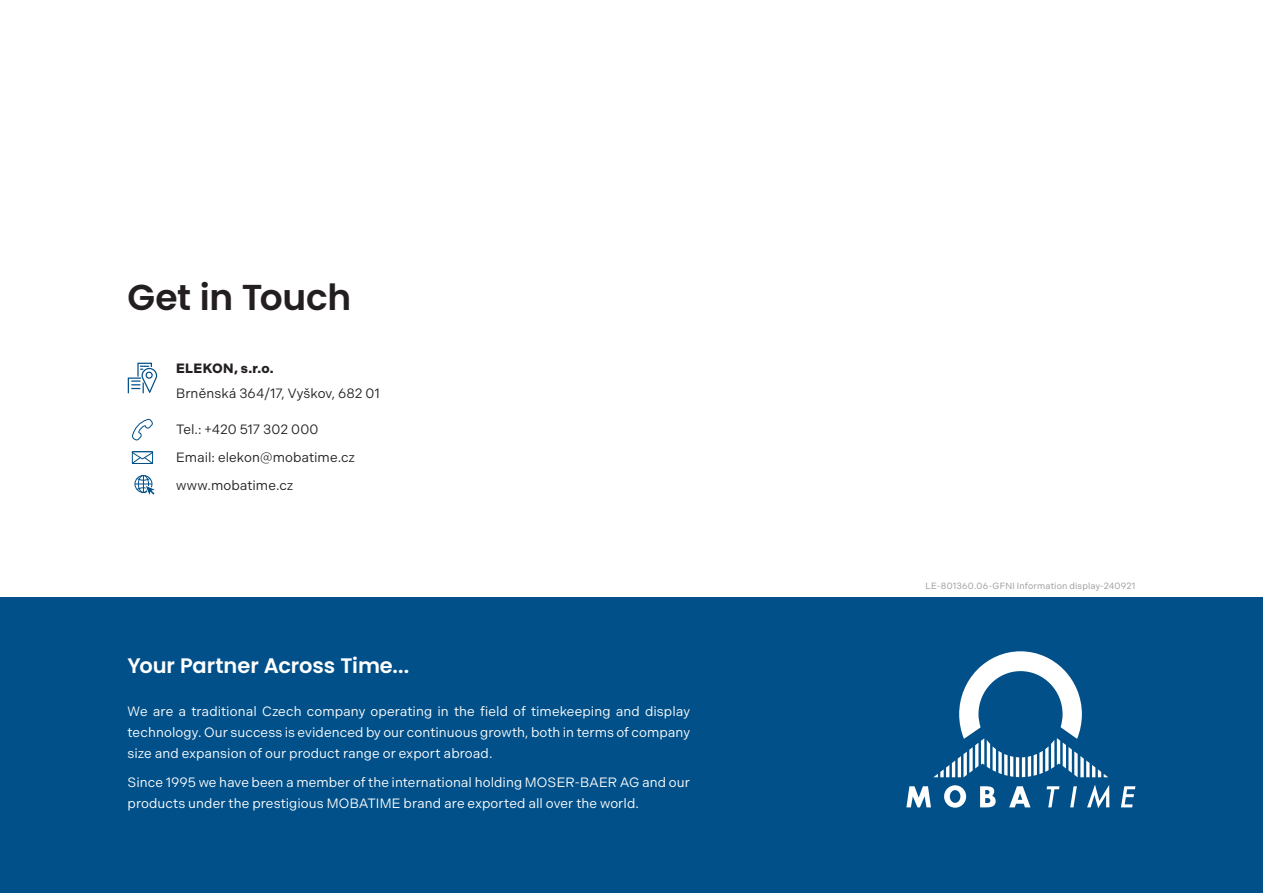
<style>
.page{position:relative;width:1263px;height:893px;background:#fff}
.page>*{position:absolute;margin:0;border:0;box-sizing:border-box;transform-origin:0 0}
.t1{font:600 36px "Poppins";letter-spacing:-.005em;color:#231f20}
.t2{font:600 21px "Poppins";letter-spacing:-.005em;color:#fff}
.t3{font:13.5px/21px "Indivisible";letter-spacing:.005em;color:#fff;text-align:justify}
.t4{font:13.5px/27.9px "Indivisible";letter-spacing:.005em;color:#231f20}
.t5{font:700 13.5px "Indivisible";letter-spacing:.02em;color:#231f20}
.t6{font:9px "Indivisible";letter-spacing:.02em;color:#939598}
</style>
<div class="page">
<div style="left:0;top:597px;width:1263px;height:296px;background:#015089"></div>
<svg style="left:128px;top:362px;width:29px;height:31px"></svg>
<div style="left:146px;top:372px;width:7px;height:7px;border:1px solid #015089;border-radius:50%"></div>
<svg style="left:132px;top:419px;width:21px;height:22px"></svg>
<svg style="left:131px;top:451px;width:23px;height:13px"></svg>
<div style="left:134px;top:475px;width:18px;height:18px;border:1px solid #015089;border-radius:50%"></div>
<svg style="left:135px;top:475px;width:20px;height:21px"></svg>
<svg style="left:934px;top:651px;width:174px;height:126px"></svg>
<svg style="left:906px;top:786px;width:25px;height:21px"></svg>
<svg style="left:944px;top:785px;width:22px;height:23px"></svg>
<svg style="left:980px;top:786px;width:16px;height:21px"></svg>
<svg style="left:1009px;top:786px;width:21px;height:21px"></svg>
<svg style="left:1070px;top:786px;width:7px;height:21px"></svg>
<svg style="left:1087px;top:785px;width:22px;height:23px"></svg>
<svg style="left:1121px;top:786px;width:14px;height:21px"></svg>
<svg style="left:1046px;top:786px;width:13px;height:21px"></svg>
<h1 class="t1" style="left:128px;top:276px;width:225px">Get in Touch</h1>
<p class="t5" style="left:176px;top:360px;width:99px">ELEKON, s.r.o.</p>
<p class="t4" style="left:176px;top:379px;width:205px">Brněnská 364/17, Vyškov, 682 01</p>
<p class="t4" style="left:176px;top:416px;width:181px">Tel.: +420 517 302 000<br>Email: elekon@mobatime.cz www.mobatime.cz</p>
<h2 class="t2" style="left:128px;top:654px;width:283px">Your Partner Across Time...</h2>
<p class="t3" style="left:128px;top:700px;width:564px">We are a traditional Czech company operating in the field of timekeeping and display technology. Our success is evidenced by our continuous growth, both in terms of company size and expansion of our product range or export abroad.</p>
<p class="t3" style="left:128px;top:772px;width:564px">Since 1995 we have been a member of the international holding MOSER-BAER AG and our products under the prestigious MOBATIME brand are exported all over the world.</p>
<p class="t6" style="left:925px;top:581px;width:211px">LE-801360.06-GFNI Information display-240921</p>
</div>
